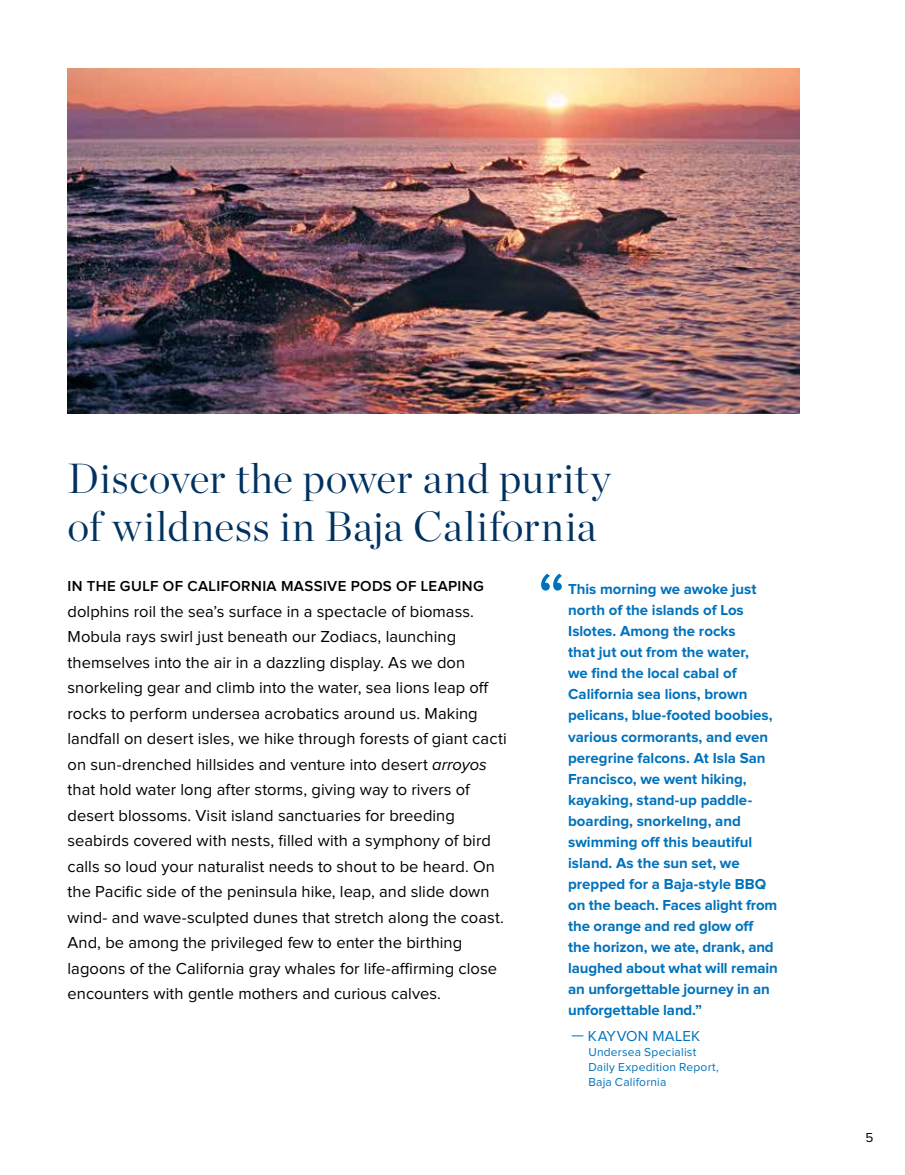
<style>
.page{position:relative;width:905px;height:1175px;background:#fff}
.page>*{position:absolute;margin:0;border:0;box-sizing:border-box;transform-origin:0 0}
.t1{font:75px "Proxima Nova";color:#0072bc}
.t2{font:300 42px/48px "Chronicle Display";letter-spacing:.01em;color:#003260}
.t3{font:16.5px/25.5px "Proxima Nova";letter-spacing:.005em;color:#000}
.t4{font:700 15px/21px "Proxima Nova";color:#0072bc}
.t5{font:600 15px "Proxima Nova";letter-spacing:.025em;color:#000}
.t6{font:15px "Proxima Nova";letter-spacing:.015em;color:#0072bc}
.t7{font:13.5px "Proxima Nova";color:#000}
.t8{font:12px/15px "Proxima Nova";letter-spacing:.015em;color:#0072bc}
.s1{font-style:italic}
</style>
<div class="page">
<img style="left:68px;top:69px;width:731px;height:344px">
<h2 class="t2" style="left:68px;top:451px;width:544px">Discover the power and purity of wildness in Baja California</h2>
<h1 class="t1" style="left:537px;top:557px;width:31px">“</h1>
<p class="t5" style="left:68px;top:577px;width:418px">IN THE GULF OF CALIFORNIA MASSIVE PODS OF LEAPING</p>
<p class="t3" style="left:68px;top:598px;width:440px">dolphins roil the sea’s surface in a spectacle of biomass.<br>Mobula rays swirl just beneath our Zodiacs, launching themselves into the air in a dazzling display. As we don snorkeling gear and climb into the water, sea lions leap off rocks to perform undersea acrobatics around us. Making landfall on desert isles, we hike through forests of giant cacti on sun-drenched hillsides and venture into desert <span class="s1">arroyos </span>that hold water long after storms, giving way to rivers of desert blossoms. Visit island sanctuaries for breeding seabirds covered with nests, filled with a symphony of bird calls so loud your naturalist needs to shout to be heard. On the Pacific side of the peninsula hike, leap, and slide down wind- and wave-sculpted dunes that stretch along the coast.<br>And, be among the privileged few to enter the birthing lagoons of the California gray whales for life-affirming close encounters with gentle mothers and curious calves.</p>
<p class="t4" style="left:568px;top:579px;width:211px">This morning we awoke just north of the islands of Los<br>Islotes. Among the rocks<br>that jut out from the water,<br>we find the local cabal of<br>California sea lions, brown pelicans, blue-footed boobies, various cormorants, and even peregrine falcons. At Isla San<br>Francisco, we went hiking, kayaking, stand-up paddle&shy;boarding, snorkelIng, and swimming off this beautiful island. As the sun set, we prepped for a Baja-style BBQ on the beach. Faces alight from the orange and red glow off the horizon, we ate, drank, and laughed about what will remain an unforgettable journey in an unforgettable land.”</p>
<p class="t6" style="left:571px;top:1027px;width:130px">— KAYVON MALEK</p>
<p class="t8" style="left:588px;top:1044px;width:132px">Undersea Specialist<br>Daily Expedition Report,<br>Baja California</p>
<p class="t7" style="left:865px;top:1129px;width:9px">5</p>
</div>
